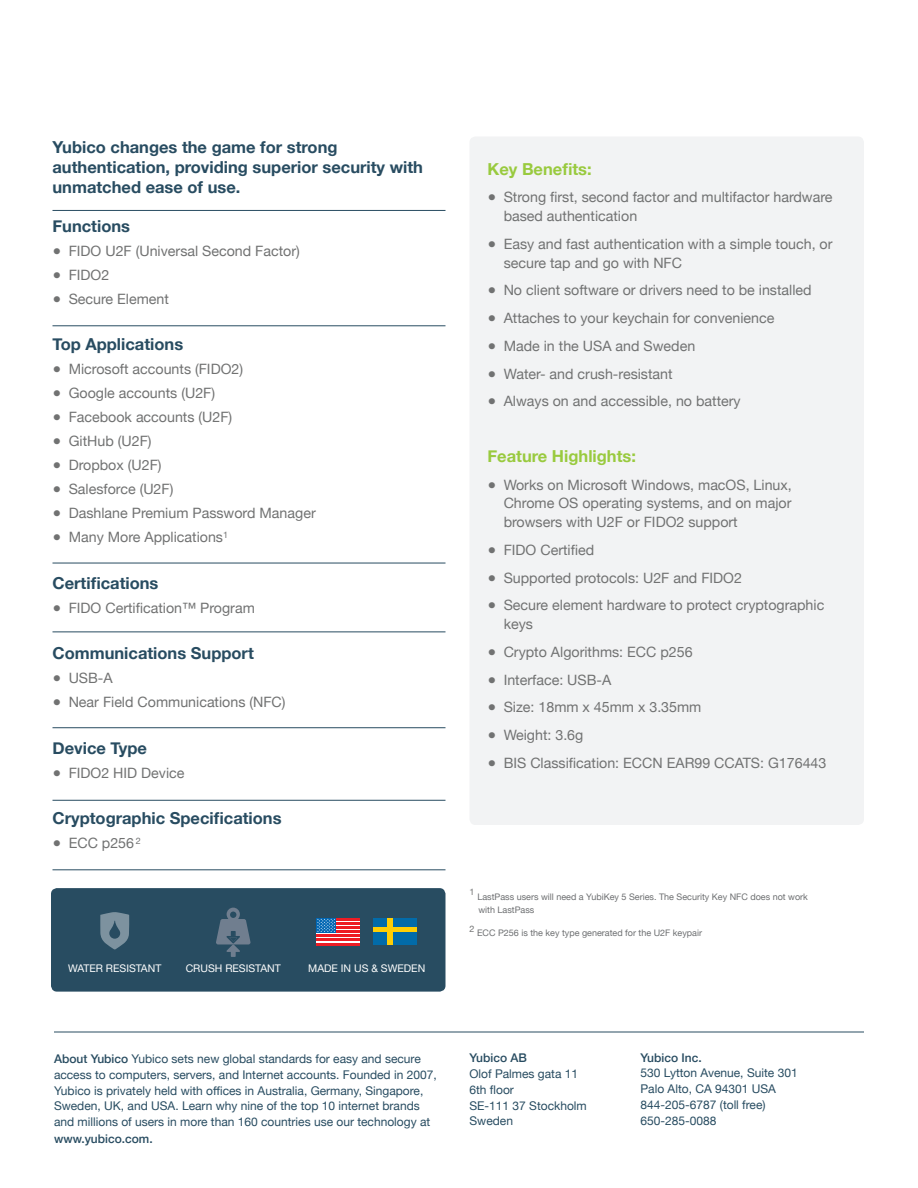
<style>
.page{position:relative;width:918px;height:1188px;background:#fff}
.page>*{position:absolute;margin:0;border:0;box-sizing:border-box;transform-origin:0 0}
.body{font:700 16.5px/20.1px "Helvetica Neue";color:#284c61}
.body-2{font:700 16.5px "Helvetica Neue";color:#99ca3e}
.body-3{font:14.25px/18.8px "Helvetica Neue";color:#717272}
.foot{font:12px/15.9px "Helvetica Neue";color:#284c61}
.foot-2{font:500 12px "Helvetica Neue";color:#284c61}
.label_txt{font:10.5px "Helvetica Neue";color:#fff}
.body-4{font:9px "Helvetica Neue";color:#6d6f71}
.body-5{font:9px "Helvetica Neue";color:#717272}
.s1{font-weight:500}
</style>
<div class="page">
<div style="left:51px;top:888px;width:395px;height:104px;background:#284c61;border-radius:6px"></div>
<svg style="left:216px;top:908px;width:35px;height:49px"></svg>
<svg style="left:100px;top:912px;width:29px;height:38px"></svg>
<svg style="left:316px;top:920px;width:44px;height:23px"></svg>
<hr style="left:316px;top:918px;width:44px;height:2px;background:#ed1c24">
<hr style="left:316px;top:922px;width:44px;height:2px;background:#ed1c24">
<hr style="left:316px;top:926px;width:44px;height:2px;background:#ed1c24">
<hr style="left:316px;top:931px;width:44px;height:2px;background:#ed1c24">
<div style="left:316px;top:918px;width:20px;height:15px;background:#0066b3"></div>
<hr style="left:316px;top:935px;width:44px;height:2px;background:#ed1c24">
<hr style="left:316px;top:939px;width:44px;height:2px;background:#ed1c24">
<hr style="left:316px;top:943px;width:44px;height:2px;background:#ed1c24">
<svg style="left:317px;top:919px;width:18px;height:13px"></svg>
<div style="left:373px;top:918px;width:44px;height:27px;background:#026ba9"></div>
<div style="left:374px;top:927px;width:43px;height:5px;background:#fece05"></div>
<div style="left:387px;top:918px;width:6px;height:27px;background:#fece05"></div>
<div style="left:470px;top:136px;width:394px;height:689px;background:#f2f3f4;border-radius:6px"></div>
<hr style="left:54px;top:1032px;width:810px;height:1px;background:#284c61">
<hr style="left:52px;top:210px;width:394px;height:1px;background:#284c61">
<hr style="left:52px;top:326px;width:394px;height:1px;background:#284c61">
<hr style="left:52px;top:563px;width:394px;height:1px;background:#284c61">
<hr style="left:52px;top:632px;width:394px;height:1px;background:#284c61">
<hr style="left:52px;top:727px;width:394px;height:1px;background:#284c61">
<hr style="left:52px;top:800px;width:394px;height:1px;background:#284c61">
<hr style="left:52px;top:870px;width:394px;height:1px;background:#284c61">
<p class="body" style="left:52px;top:137px;width:372px">Yubico changes the game for strong authentication, providing superior security with unmatched ease of use.</p>
<p class="body" style="left:52px;top:216px;width:79px">Functions</p>
<p class="body-3" style="left:52px;top:242px;width:249px">● FIDO U2F (Universal Second Factor)</p>
<p class="body-3" style="left:52px;top:266px;width:58px">● FIDO2</p>
<p class="body-3" style="left:52px;top:290px;width:118px">● Secure Element</p>
<p class="body" style="left:52px;top:335px;width:132px">Top Applications</p>
<p class="body-3" style="left:52px;top:361px;width:192px">● Microsoft accounts (FIDO2)</p>
<p class="body-3" style="left:52px;top:385px;width:164px">● Google accounts (U2F)</p>
<p class="body-3" style="left:52px;top:409px;width:181px">● Facebook accounts (U2F)</p>
<p class="body-3" style="left:52px;top:433px;width:101px">● GitHub (U2F)</p>
<p class="body-3" style="left:52px;top:457px;width:111px">● Dropbox (U2F)</p>
<p class="body-3" style="left:52px;top:481px;width:122px">● Salesforce (U2F)</p>
<p class="body-3" style="left:52px;top:505px;width:265px">● Dashlane Premium Password Manager</p>
<p class="body-3" style="left:52px;top:529px;width:177px">● Many More Applications<sup>1</sup></p>
<p class="body" style="left:52px;top:573px;width:107px">Certifications</p>
<p class="body-3" style="left:52px;top:599px;width:204px">● FIDO Certification™ Program</p>
<p class="body" style="left:52px;top:644px;width:203px">Communications Support</p>
<p class="body-3" style="left:52px;top:670px;width:62px">● USB-A</p>
<p class="body-3" style="left:52px;top:694px;width:235px">● Near Field Communications (NFC)</p>
<p class="body" style="left:52px;top:738px;width:96px">Device Type</p>
<p class="body-3" style="left:52px;top:764px;width:134px">● FIDO2 HID Device</p>
<p class="body" style="left:52px;top:809px;width:231px">Cryptographic Specifications</p>
<p class="body-3" style="left:52px;top:835px;width:90px">● ECC p256 <sup>2</sup></p>
<p class="label_txt" style="left:68px;top:960px;width:95px">WATER RESISTANT</p>
<p class="label_txt" style="left:186px;top:960px;width:97px">CRUSH RESISTANT</p>
<p class="label_txt" style="left:308px;top:960px;width:119px">MADE IN US &amp; SWEDEN</p>
<p class="foot" style="left:54px;top:1052px;width:384px"><span class="s1">About Yubico</span> Yubico sets new global standards for easy and secure access to computers, servers, and Internet accounts. Founded in 2007, Yubico is privately held with offices in Australia, Germany, Singapore, Sweden, UK, and USA. Learn why nine of the top 10 internet brands and millions of users in more than 160 countries use our technology at <span class="s1">www.yubico.com.</span></p>
<p class="body-2" style="left:488px;top:156px;width:106px">Key Benefits:</p>
<p class="body-3" style="left:504px;top:189px;width:330px;text-indent:-16px">● Strong first, second factor and multifactor hardware based authentication</p>
<p class="body-3" style="left:504px;top:235px;width:330px;text-indent:-16px">● Easy and fast authentication with a simple touch, or secure tap and go with NFC</p>
<p class="body-3" style="left:488px;top:282px;width:326px">● No client software or drivers need to be installed</p>
<p class="body-3" style="left:488px;top:309px;width:288px">● Attaches to your keychain for convenience</p>
<p class="body-3" style="left:488px;top:337px;width:209px">● Made in the USA and Sweden</p>
<p class="body-3" style="left:488px;top:365px;width:187px">● Water- and crush-resistant</p>
<p class="body-3" style="left:488px;top:393px;width:255px">● Always on and accessible, no battery</p>
<p class="body-2" style="left:488px;top:443px;width:150px">Feature Highlights:</p>
<p class="body-3" style="left:504px;top:476px;width:290px;text-align:justify;text-indent:-16px">● Works on Microsoft Windows, macOS, Linux, Chrome OS operating systems, and on major browsers with U2F or FIDO2 support</p>
<p class="body-3" style="left:488px;top:541px;width:108px">● FIDO Certified</p>
<p class="body-3" style="left:488px;top:569px;width:256px">● Supported protocols: U2F and FIDO2</p>
<p class="body-3" style="left:504px;top:597px;width:322px;text-indent:-16px">● Secure element hardware to protect cryptographic keys</p>
<p class="body-3" style="left:488px;top:643px;width:207px">● Crypto Algorithms: ECC p256</p>
<p class="body-3" style="left:488px;top:671px;width:125px">● Interface: USB-A</p>
<p class="body-3" style="left:488px;top:699px;width:215px">● Size: 18mm x 45mm x 3.35mm</p>
<p class="body-3" style="left:488px;top:726px;width:97px">● Weight: 3.6g</p>
<p class="body-3" style="left:488px;top:754px;width:340px">● BIS Classification: ECCN EAR99 CCATS: G176443</p>
<p class="body-5" style="left:470px;top:885px;width:7px">1</p>
<p class="body-4" style="left:477px;top:890px;width:332px">LastPass users will need a YubiKey 5 Series. The Security Key NFC does not work</p>
<p class="body-4" style="left:478px;top:903px;width:57px">with LastPass</p>
<p class="body-5" style="left:470px;top:922px;width:7px">2</p>
<p class="body-4" style="left:477px;top:927px;width:227px">ECC P256 is the key type generated for the U2F keypair</p>
<p class="foot-2" style="left:470px;top:1049px;width:59px">Yubico AB</p>
<p class="foot" style="left:470px;top:1067px;width:110px">Olof Palmes gata 11</p>
<p class="foot" style="left:470px;top:1082px;width:46px">6th floor</p>
<p class="foot" style="left:470px;top:1098px;width:119px">SE-111 37 Stockholm</p>
<p class="foot" style="left:470px;top:1114px;width:45px">Sweden</p>
<p class="foot-2" style="left:640px;top:1048px;width:63px">Yubico Inc.</p>
<p class="foot" style="left:640px;top:1066px;width:159px">530 Lytton Avenue, Suite 301<br>Palo Alto, CA 94301 USA<br>844-205-6787 (toll free)<br>650-285-0088</p>
</div>
